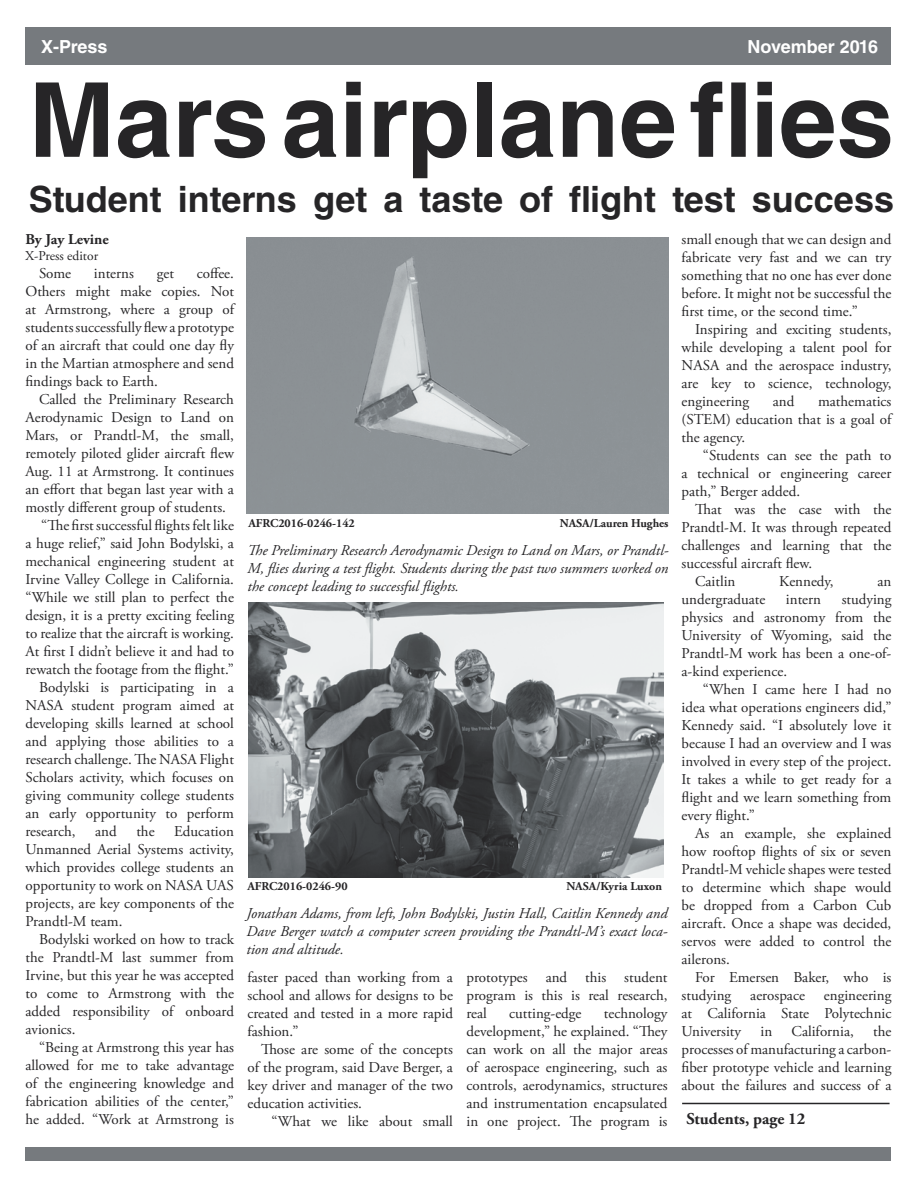
<style>
.page{position:relative;width:918px;height:1188px;background:#fff}
.page>*{position:absolute;margin:0;border:0;box-sizing:border-box;transform-origin:0 0}
.t1{font:700 103.5px "Helvetica LT Std";color:#262527}
.t2{font:700 36px "Helvetica LT Std";color:#262527}
.t3{font:700 18px "Helvetica LT Std";color:#fff}
.t4{font:700 16.5px "Adobe Garamond Pro";color:#262527}
.t5{font:15px/18px "Adobe Garamond Pro";color:#262527;text-align:justify}
.t6{font:italic 15px/18px "Adobe Garamond Pro";color:#262527;text-align:justify}
.t7{font:700 15px "Adobe Garamond Pro";color:#262527}
.t8{font:13.5px "Adobe Garamond Pro";color:#262527}
.t9{font:700 12px "Adobe Garamond Pro";color:#262527}
</style>
<div class="page">
<div style="left:26px;top:1148px;width:865px;height:13px;background:#767a7e"></div>
<div style="left:26px;top:27px;width:865px;height:37px;background:#767a7e"></div>
<img style="left:248px;top:602px;width:415px;height:276px">
<img style="left:246px;top:238px;width:423px;height:275px">
<hr style="left:682px;top:1103px;width:208px;height:1px;background:#262527">
<p class="t3" style="left:41px;top:36px;width:68px">X-Press</p>
<p class="t3" style="left:747px;top:36px;width:132px">November 2016</p>
<p class="t1" style="left:29px;top:57px;width:867px">Mars airplane flies</p>
<p class="t2" style="left:29px;top:177px;width:867px">Student interns get a taste of flight test success</p>
<p class="t7" style="left:26px;top:230px;width:85px">By Jay Levine</p>
<p class="t8" style="left:26px;top:247px;width:74px">X-Press editor</p>
<p class="t5" style="left:39px;top:265px;width:34px">Some</p>
<p class="t5" style="left:94px;top:265px;width:41px">interns</p>
<p class="t5" style="left:157px;top:265px;width:19px">get</p>
<p class="t5" style="left:26px;top:265px;width:210px;text-indent:171px">coffee.<br>Others might make copies. Not at Armstrong, where a group of students successfully flew a prototype of an aircraft that could one day fly in the Martian atmosphere and send findings back to Earth.</p>
<p class="t5" style="left:26px;top:391px;width:210px;text-indent:14px">Called the Preliminary Research Aerodynamic Design to Land on Mars, or Prandtl-M, the small, remotely piloted glider aircraft flew Aug. 11 at Armstrong. It continues an effort that began last year with a mostly different group of students.</p>
<p class="t5" style="left:26px;top:517px;width:210px;text-indent:16px">“The first successful flights felt like a huge relief,” said John Bodylski, a mechanical engineering student at Irvine Valley College in California. “While we still plan to perfect the design, it is a pretty exciting feeling to realize that the aircraft is working.<br>At first I didn’t believe it and had to rewatch the footage from the flight.”</p>
<p class="t5" style="left:26px;top:679px;width:210px;text-indent:14px">Bodylski is participating in a NASA student program aimed at developing skills learned at school and applying those abilities to a research challenge. The NASA Flight Scholars activity, which focuses on giving community college students an early opportunity to perform research,</p>
<p class="t5" style="left:26px;top:823px;width:210px;text-indent:149px">Education Unmanned Aerial Systems activity, which provides college students an opportunity to work on NASA UAS projects, are key components of the Prandtl-M team.</p>
<p class="t5" style="left:26px;top:931px;width:210px;text-indent:14px">Bodylski worked on how to track the Prandtl-M last summer from Irvine, but this year he was accepted to come to Armstrong with the added responsibility of onboard avionics.</p>
<p class="t5" style="left:26px;top:1039px;width:210px;text-indent:14px">“Being at Armstrong this year has allowed for me to take advantage of the engineering knowledge and fabrication abilities of the center,” he added. “Work at Armstrong is</p>
<p class="t5" style="left:95px;top:823px;width:23px">and</p>
<p class="t5" style="left:136px;top:823px;width:20px">the</p>
<p class="t9" style="left:248px;top:516px;width:108px">AFRC2016-0246-142</p>
<p class="t9" style="left:560px;top:516px;width:110px">NASA/Lauren Hughes</p>
<p class="t6" style="left:248px;top:542px;width:423px">The Preliminary Research Aerodynamic Design to Land on Mars, or Prandtl-M, flies during a test flight. Students during the past two summers worked on the concept leading to successful flights.</p>
<p class="t9" style="left:247px;top:879px;width:102px">AFRC2016-0246-90</p>
<p class="t9" style="left:566px;top:879px;width:97px">NASA/Kyria Luxon</p>
<p class="t6" style="left:246px;top:905px;width:423px">Jonathan Adams, from left, John Bodylski, Justin Hall, Caitlin Kennedy and Dave Berger watch a computer screen providing the Prandtl-M’s exact loca&shy;tion and altitude.</p>
<p class="t5" style="left:248px;top:969px;width:207px">faster paced than working from a school and allows for designs to be created and tested in a more rapid fashion.”</p>
<p class="t5" style="left:248px;top:1041px;width:207px;text-indent:14px">Those are some of the concepts of the program, said Dave Berger, a key driver and manager of the two education activities.</p>
<p class="t5" style="left:272px;top:1113px;width:183px">“What we like about small</p>
<p class="t5" style="left:466px;top:969px;width:203px">prototypes and this student program is this is real research, real</p>
<p class="t5" style="left:466px;top:1005px;width:203px;text-indent:137px">technology development,” he explained. “They can work on all the major areas of aerospace engineering, such as controls, aerodynamics, structures and instrumentation encapsulated in one project. The program is</p>
<p class="t5" style="left:509px;top:1005px;width:74px">cutting-edge</p>
<p class="t5" style="left:682px;top:230px;width:211px">small enough that we can design and fabricate very fast and we can try something that no one has ever done before. It might not be successful the first time, or the second time.”</p>
<p class="t5" style="left:682px;top:320px;width:211px;text-indent:14px">Inspiring and exciting students, while developing a talent pool for NASA and the aerospace industry, are key to science, technology, engineering</p>
<p class="t5" style="left:682px;top:392px;width:211px;text-indent:137px">mathematics (STEM) education that is a goal of the agency.</p>
<p class="t5" style="left:682px;top:446px;width:211px;text-indent:21px">“Students can see the path to a technical or engineering career path,” Berger added.</p>
<p class="t5" style="left:682px;top:500px;width:211px;text-indent:14px">That was the case with the Prandtl-M. It was through repeated challenges and learning that the successful aircraft flew.</p>
<p class="t5" style="left:695px;top:572px;width:42px">Caitlin</p>
<p class="t5" style="left:779px;top:572px;width:56px">Kennedy,</p>
<p class="t5" style="left:877px;top:572px;width:15px">an</p>
<p class="t5" style="left:682px;top:590px;width:85px">undergraduate</p>
<p class="t5" style="left:786px;top:590px;width:37px">intern</p>
<p class="t5" style="left:773px;top:392px;width:23px">and</p>
<p class="t5" style="left:682px;top:590px;width:211px;text-indent:160px">studying physics and astronomy from the University of Wyoming, said the Prandtl-M work has been a one-of&shy;a-kind experience.</p>
<p class="t5" style="left:682px;top:680px;width:211px;text-indent:21px">“When I came here I had no idea what operations engineers did,” Kennedy said. “I absolutely love it because I had an overview and I was involved in every step of the project.<br>It takes a while to get ready for a flight and we learn something from every flight.”</p>
<p class="t5" style="left:682px;top:824px;width:211px;text-indent:14px">As an example, she explained how rooftop flights of six or seven Prandtl-M vehicle shapes were tested to determine which shape would be dropped from a Carbon Cub aircraft. Once a shape was decided, servos were added to control the ailerons.</p>
<p class="t5" style="left:682px;top:968px;width:211px;text-indent:14px">For Emersen Baker, who is studying</p>
<p class="t5" style="left:682px;top:986px;width:211px;text-indent:142px">engineering at California State Polytechnic University</p>
<p class="t5" style="left:750px;top:986px;width:56px">aerospace</p>
<p class="t5" style="left:682px;top:1022px;width:211px;text-indent:192px">the processes of manufacturing a carbon&shy;fiber prototype vehicle and learning about the failures and success of a</p>
<p class="t4" style="left:687px;top:1109px;width:120px">Students, page 12</p>
<p class="t5" style="left:761px;top:1022px;width:13px">in</p>
<p class="t5" style="left:792px;top:1022px;width:64px">California,</p>
</div>
